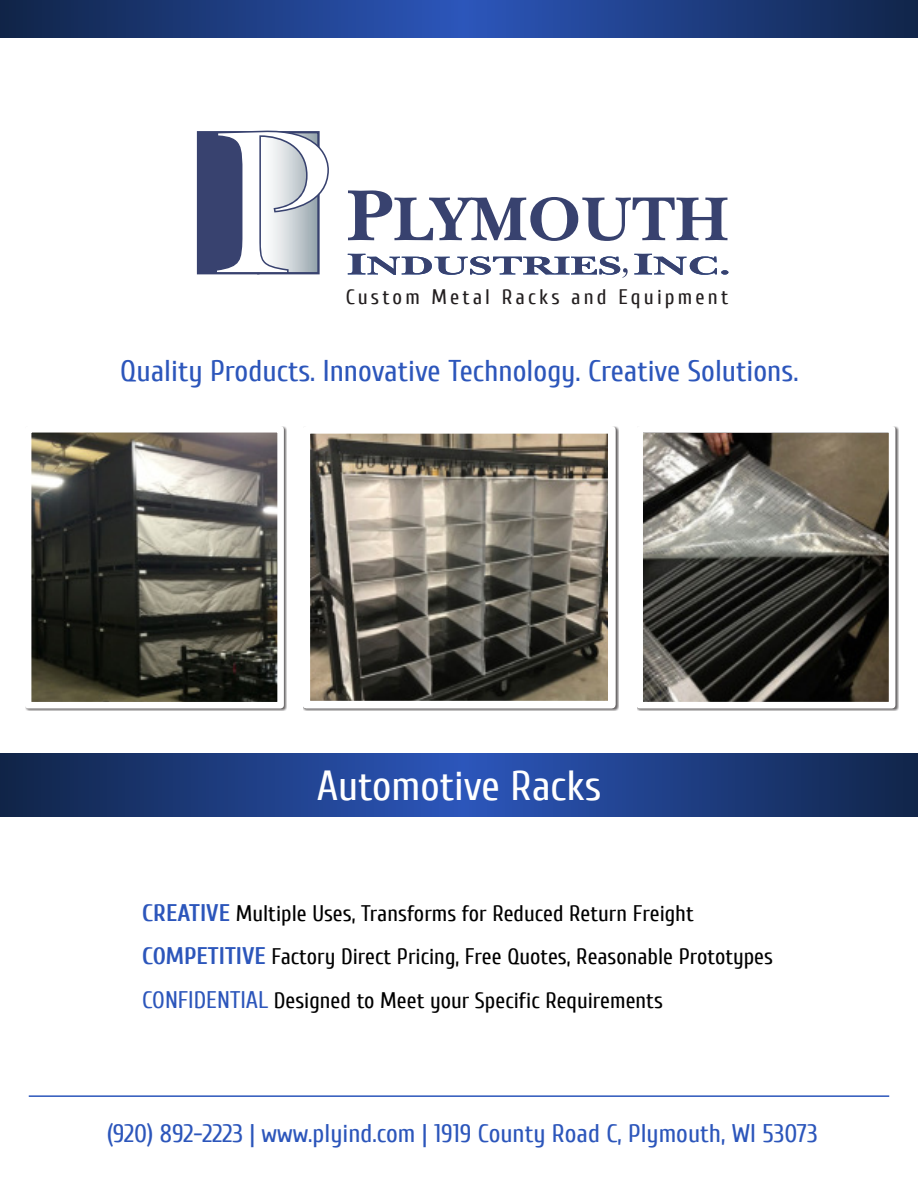
<style>
.page{position:relative;width:918px;height:1188px;background:#fff}
.page>*{position:absolute;margin:0;border:0;box-sizing:border-box;transform-origin:0 0}
.t1{font:42px "Cuprum";color:#fff}
.t2{font:30px "Cuprum";color:#2c56bb}
.t3{font:25.5px "Cuprum";color:#2c56bb}
.t4{font:22.5px/43.3px "Cuprum";color:#000}
.t5{font:21px "Cuprum";letter-spacing:.15em;color:#231f20}
.s1{font-weight:700;font-size:24px;color:#2c56bb}
.s2{font-size:24px;color:#2c56bb}
</style>
<div class="page">
<svg style="left:0;top:754px;width:918px;height:62px;background:#1e3d81"></svg>
<svg style="left:348px;top:190px;width:379px;height:51px"></svg>
<svg style="left:634px;top:254px;width:94px;height:21px"></svg>
<div style="left:198px;top:132px;width:60px;height:141px;background:#38426f"></div>
<div style="left:197px;top:131px;width:62px;height:143px;border:2px solid #38426f"></div>
<svg style="left:215px;top:130px;width:114px;height:144px"></svg>
<svg style="left:348px;top:254px;width:280px;height:24px"></svg>
<div style="left:637px;top:427px;width:261px;height:284px;background:#231f20;opacity:.68"></div>
<img style="left:644px;top:434px;width:243px;height:266px">
<div style="left:636px;top:426px;width:259px;height:282px;border:7px solid #fff"></div>
<img style="left:311px;top:435px;width:296px;height:264px">
<div style="left:302px;top:426px;width:314px;height:282px;border:8px solid #fff"></div>
<div style="left:26px;top:427px;width:261px;height:284px;background:#231f20;opacity:.68"></div>
<img style="left:33px;top:434px;width:243px;height:266px">
<div style="left:25px;top:426px;width:259px;height:282px;border:7px solid #fff"></div>
<hr style="left:29px;top:1095px;width:860px;height:2px;background:#2c56bb">
<svg style="left:0;top:0;width:918px;height:38px;background:#1e3d81"></svg>
<p class="t5" style="left:346px;top:288px;width:384px">Custom Metal Racks and Equipment</p>
<h2 class="t2" style="left:120px;top:358px;width:680px">Quality Products. Innovative Technology. Creative Solutions.</h2>
<h1 class="t1" style="left:317px;top:768px;width:286px">Automotive Racks</h1>
<p class="t4" style="left:142px;top:893px;width:632px"><span class="s1">CREATIVE</span> Multiple Uses, Transforms for Reduced Return Freight<br><span class="s1">COMPETITIVE</span> Factory Direct Pricing, Free Quotes, Reasonable Prototypes<br><span class="s2">CONFIDENTIAL</span> Designed to Meet your Specific Requirements</p>
<p class="t3" style="left:107px;top:1123px;width:712px">(920) 892-2223 | www.plyind.com | 1919 County Road C, Plymouth, WI 53073</p>
</div>
